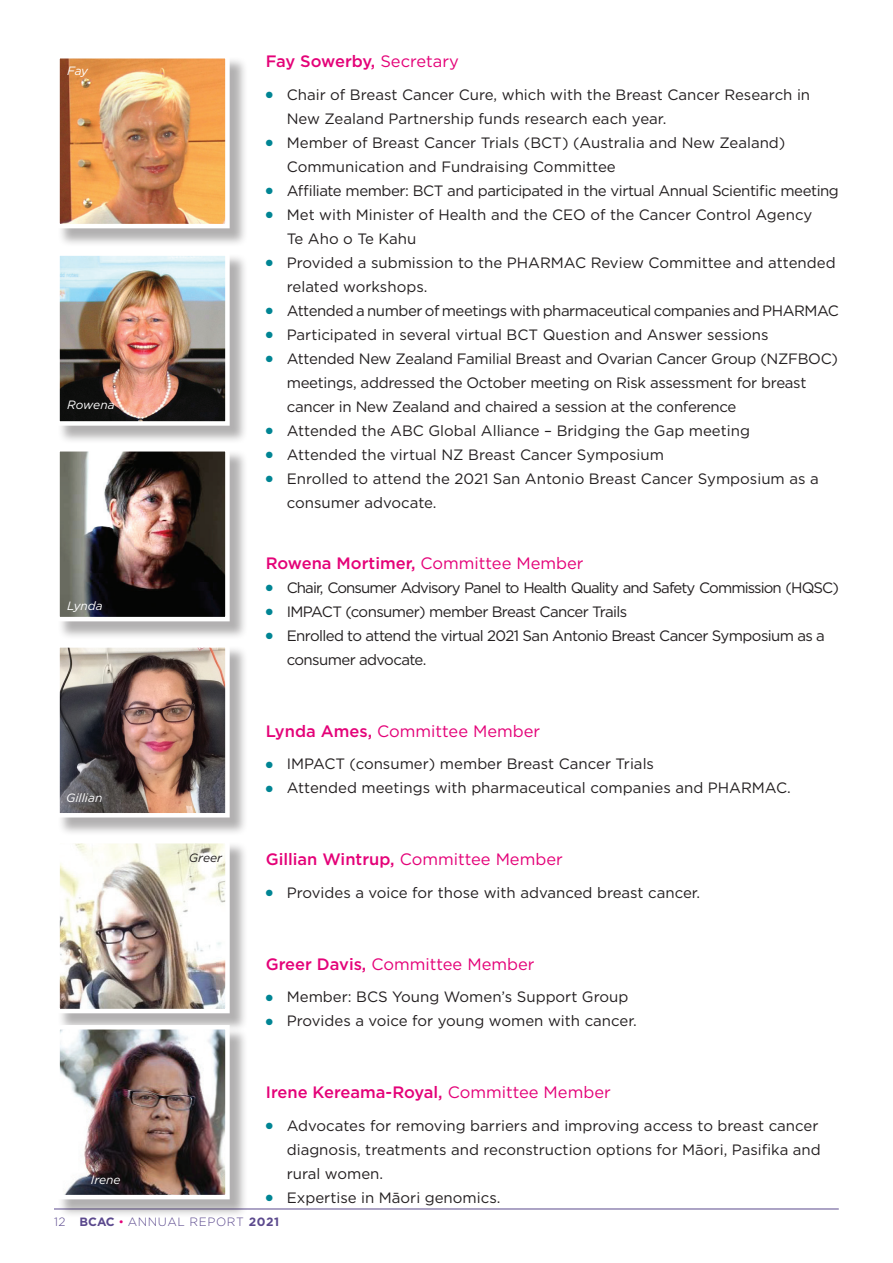
<style>
.page{position:relative;width:893px;height:1263px;background:#fff}
.page>*{position:absolute;margin:0;border:0;box-sizing:border-box;transform-origin:0 0}
.t1{font:500 16.5px "Gotham";color:#e40278}
.t2{font:16.5px "Gotham";color:#e40278}
.t3{font:500 16.5px "Gotham";letter-spacing:-.02em;color:#e40278}
.t4{font:15px/24px "Gotham";color:#231f20}
.t5{font:15px/24px "Gotham";letter-spacing:-.02em;color:#231f20}
.t6{font:15px "Gotham";letter-spacing:-.03em;color:#231f20}
.t7{font:15px/24px "Gotham";letter-spacing:-.04em;color:#231f20}
.t8{font:15px "Gotham";letter-spacing:-.06em;color:#231f20}
.t9{font:italic 12px "Gotham";color:#fff}
.t10{font:300 12px "Gotham";letter-spacing:.05em;color:#5b498d}
.t11{font:italic 12px "Gotham";color:#231f20}
.s1{font-weight:400}
.s2{color:#008594}
.s3{font-weight:500}
.s4{font-weight:700}
.s5{color:#e40278}
</style>
<div class="page">
<hr style="left:54px;top:1208px;width:785px;height:1px;background:#5b498d">
<div style="left:58px;top:56px;width:190px;height:191px;background:#231f20;opacity:.35"></div>
<img style="left:60px;top:59px;width:165px;height:164px">
<div style="left:55px;top:54px;width:175px;height:174px;border:4px solid #fff"></div>
<div style="left:58px;top:449px;width:190px;height:191px;background:#231f20;opacity:.35"></div>
<img style="left:60px;top:452px;width:165px;height:164px">
<div style="left:55px;top:447px;width:175px;height:174px;border:4px solid #fff"></div>
<div style="left:58px;top:841px;width:190px;height:191px;background:#231f20;opacity:.35"></div>
<img style="left:60px;top:844px;width:165px;height:164px">
<div style="left:55px;top:839px;width:175px;height:174px;border:4px solid #fff"></div>
<div style="left:58px;top:645px;width:190px;height:191px;background:#231f20;opacity:.35"></div>
<img style="left:60px;top:648px;width:165px;height:164px">
<div style="left:55px;top:643px;width:175px;height:174px;border:4px solid #fff"></div>
<div style="left:58px;top:1027px;width:190px;height:191px;background:#231f20;opacity:.35"></div>
<img style="left:60px;top:1030px;width:165px;height:164px">
<div style="left:55px;top:1025px;width:175px;height:174px;border:4px solid #fff"></div>
<div style="left:58px;top:254px;width:190px;height:190px;background:#231f20;opacity:.35"></div>
<img style="left:60px;top:256px;width:165px;height:165px">
<div style="left:55px;top:251px;width:175px;height:175px;border:4px solid #fff"></div>
<p class="t9" style="left:67px;top:63px;width:22px">Fay</p>
<p class="t9" style="left:67px;top:397px;width:49px">Rowena</p>
<p class="t9" style="left:67px;top:598px;width:37px">Lynda</p>
<p class="t9" style="left:66px;top:790px;width:38px">Gillian</p>
<p class="t9" style="left:91px;top:1171px;width:31px">Irene</p>
<p class="t11" style="left:189px;top:850px;width:35px">Greer</p>
<p class="t3" style="left:266px;top:51px;width:195px">Fay Sowerby, <span class="s1">Secretary</span></p>
<p class="t4" style="left:287px;top:82px;width:525px;text-indent:-21px"><span class="s2">●</span> Chair of Breast Cancer Cure, which with the Breast Cancer Research in<br>New Zealand Partnership funds research each year.</p>
<p class="t4" style="left:287px;top:130px;width:500px;text-indent:-21px"><span class="s2">●</span> Member of Breast Cancer Trials (BCT) (Australia and New Zealand)<br>Communication and Fundraising Committee</p>
<p class="t6" style="left:266px;top:181px;width:575px"><span class="s2">●</span> Affiliate member: BCT and participated in the virtual Annual Scientific meeting</p>
<p class="t4" style="left:287px;top:202px;width:527px;text-indent:-21px"><span class="s2">●</span> Met with Minister of Health and the CEO of the Cancer Control Agency<br>Te Aho o Te Kahu</p>
<p class="t4" style="left:287px;top:250px;width:550px;text-indent:-21px"><span class="s2">●</span> Provided a submission to the PHARMAC Review Committee and attended related workshops.</p>
<p class="t6" style="left:266px;top:301px;width:575px"><span class="s2">●</span> Attended a number of meetings with pharmaceutical companies and PHARMAC</p>
<p class="t4" style="left:266px;top:322px;width:504px"><span class="s2">●</span> Participated in several virtual BCT Question and Answer sessions</p>
<p class="t5" style="left:287px;top:346px;width:553px;text-indent:-21px"><span class="s2">●</span> Attended New Zealand Familial Breast and Ovarian Cancer Group (NZFBOC) meetings, addressed the October meeting on Risk assessment for breast cancer in New Zealand and chaired a session at the conference</p>
<p class="t4" style="left:266px;top:418px;width:486px"><span class="s2">●</span> Attended the ABC Global Alliance – Bridging the Gap meeting</p>
<p class="t4" style="left:266px;top:442px;width:400px"><span class="s2">●</span> Attended the virtual NZ Breast Cancer Symposium</p>
<p class="t4" style="left:287px;top:466px;width:533px;text-indent:-21px"><span class="s2">●</span> Enrolled to attend the 2021 San Antonio Breast Cancer Symposium as a consumer advocate.</p>
<p class="t1" style="left:266px;top:552px;width:319px">Rowena Mortimer, <span class="s1">Committee Member</span></p>
<p class="t8" style="left:266px;top:578px;width:575px"><span class="s2">●</span> Chair, Consumer Advisory Panel to Health Quality and Safety Commission (HQSC)</p>
<p class="t7" style="left:266px;top:599px;width:363px"><span class="s2">●</span> IMPACT (consumer) member Breast Cancer Trails</p>
<p class="t7" style="left:287px;top:623px;width:540px;text-indent:-21px"><span class="s2">●</span> Enrolled to attend the virtual 2021 San Antonio Breast Cancer Symposium as a consumer advocate.</p>
<p class="t2" style="left:266px;top:720px;width:276px"><span class="s3">Lynda Ames,</span> Committee Member</p>
<p class="t4" style="left:266px;top:751px;width:390px"><span class="s2">●</span> IMPACT (consumer) member Breast Cancer Trials</p>
<p class="t4" style="left:266px;top:775px;width:527px"><span class="s2">●</span> Attended meetings with pharmaceutical companies and PHARMAC.</p>
<p class="t1" style="left:266px;top:848px;width:299px">Gillian Wintrup, <span class="s1">Committee Member</span></p>
<p class="t4" style="left:266px;top:880px;width:436px"><span class="s2">●</span> Provides a voice for those with advanced breast cancer.</p>
<p class="t2" style="left:266px;top:953px;width:270px"><span class="s3">Greer Davis,</span> Committee Member</p>
<p class="t4" style="left:266px;top:984px;width:364px"><span class="s2">●</span> Member: BCS Young Women’s Support Group</p>
<p class="t4" style="left:266px;top:1008px;width:372px"><span class="s2">●</span> Provides a voice for young women with cancer.</p>
<p class="t1" style="left:266px;top:1081px;width:347px">Irene Kereama-Royal, <span class="s1">Committee Member</span></p>
<p class="t4" style="left:287px;top:1113px;width:535px;text-indent:-21px"><span class="s2">●</span> Advocates for removing barriers and improving access to breast cancer diagnosis, treatments and reconstruction options for Māori, Pasifika and rural women.</p>
<p class="t4" style="left:266px;top:1185px;width:236px"><span class="s2">●</span> Expertise in Māori genomics.</p>
<p class="t10" style="left:54px;top:1214px;width:227px">12 <span class="s4">BCAC</span> <span class="s5">•</span> ANNUAL REPORT <span class="s4">2021</span></p>
</div>
